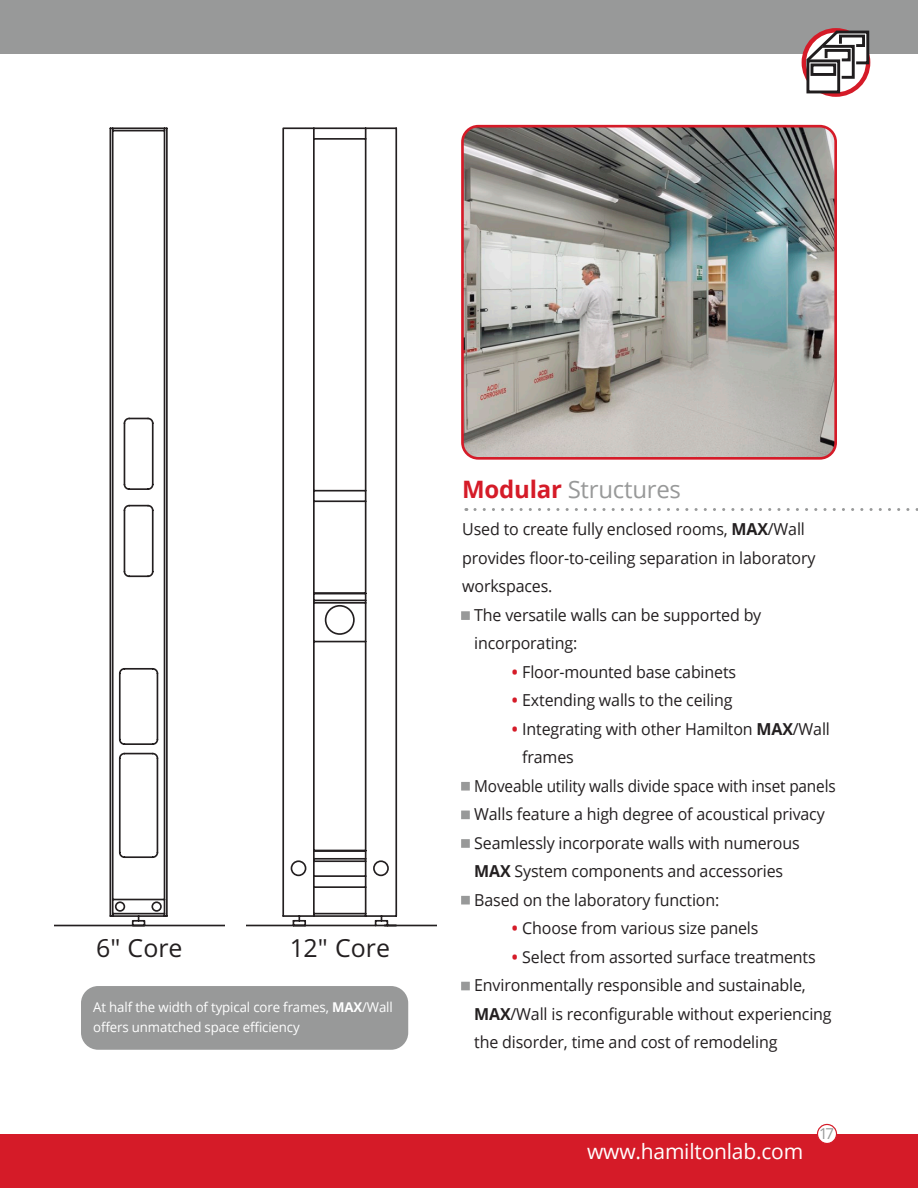
<style>
.page{position:relative;width:918px;height:1188px;background:#fff}
.page>*{position:absolute;margin:0;border:0;box-sizing:border-box;transform-origin:0 0}
.t1{font:24.9px "Open Sans";color:#231f20}
.t2{font:24px "Open Sans";letter-spacing:-.01em;color:#989999}
.t3{font:21px "Open Sans";letter-spacing:-.01em;color:#fff}
.t4{font:16.5px/28.5px "Open Sans";letter-spacing:-.01em;color:#231f20}
.t5{font:16.5px "Open Sans";letter-spacing:-.01em;color:#231f20;scale:.93 1}
.t6{font:15px "Open Sans";color:#989999}
.t7{font:13.5px/19.5px "Open Sans";letter-spacing:-.01em;color:#fff}
.s1{font-weight:700}
.s2{font-weight:700;color:#d51b28}
</style>
<div class="page">
<img style="left:465px;top:129px;width:368px;height:327px">
<div style="left:461px;top:125px;width:376px;height:335px;border:3px solid #d51b28;border-radius:16px"></div>
<div style="left:82px;top:987px;width:325px;height:61px;background:#989999;border-radius:16px"></div>
<div style="left:81px;top:986px;width:327px;height:64px;border:3px solid #989999;border-radius:16px"></div>
<svg style="left:475px;top:508px;width:443px;height:3px"></svg>
<div style="left:0;top:1134px;width:918px;height:54px;background:#d51b28"></div>
<div style="left:818px;top:1124px;width:19px;height:19px;background:#fff;border-radius:50%"></div>
<div style="left:817px;top:1124px;width:20px;height:20px;border:1px solid #d51b28;border-radius:50%"></div>
<div style="left:0;top:0;width:918px;height:54px;background:#989999"></div>
<div style="left:802px;top:28px;width:68px;height:69px;border:4px solid #d51b28;border-radius:50%"></div>
<svg style="left:806px;top:31px;width:63px;height:62px"></svg>
<svg style="left:55px;top:127px;width:169px;height:799px"></svg>
<svg style="left:247px;top:127px;width:189px;height:799px"></svg>
<div style="left:461px;top:611px;width:9px;height:9px;background:#989999;border:2px solid #989999"></div>
<div style="left:461px;top:782px;width:9px;height:9px;background:#989999;border:2px solid #989999"></div>
<svg style="left:461px;top:811px;width:9px;height:8px"></svg>
<div style="left:461px;top:839px;width:9px;height:9px;background:#989999;border:2px solid #989999"></div>
<svg style="left:461px;top:896px;width:9px;height:8px"></svg>
<svg style="left:461px;top:982px;width:9px;height:8px"></svg>
<p class="t1" style="left:96px;top:931px;width:88px">6" Core</p>
<p class="t1" style="left:290px;top:931px;width:102px">12" Core</p>
<p class="t7" style="left:93px;top:997px;width:301px">At half the width of typical core frames, <span class="s1">MAX</span>/Wall offers unmatched space efficiency</p>
<p class="t2" style="left:462px;top:473px;width:220px"><span class="s2">Modular</span> Structures</p>
<p class="t4" style="left:462px;top:515px;width:355px">Used to create fully enclosed rooms, <span class="s1">MAX</span>/Wall provides floor-to-ceiling separation in laboratory workspaces.</p>
<p class="t4" style="left:474px;top:600px;width:289px;text-indent:-12px">• The versatile walls can be supported by incorporating:</p>
<p class="t4" style="left:512px;top:657px;width:226px"><span class="s2">•</span> Floor-mounted base cabinets</p>
<p class="t4" style="left:512px;top:686px;width:222px"><span class="s2">•</span> Extending walls to the ceiling</p>
<p class="t4" style="left:522px;top:714px;width:309px;text-indent:-10px"><span class="s2">•</span> Integrating with other Hamilton <span class="s1">MAX</span>/Wall frames</p>
<p class="t5" style="left:462px;top:775px;width:403px">• Moveable utility walls divide space with inset panels</p>
<p class="t4" style="left:462px;top:800px;width:364px">• Walls feature a high degree of acoustical privacy</p>
<p class="t4" style="left:462px;top:828px;width:339px;text-align:center">• Seamlessly incorporate walls with numerous<br><span class="s1">MAX</span> System components and accessories</p>
<p class="t4" style="left:462px;top:885px;width:259px">• Based on the laboratory function:</p>
<p class="t4" style="left:512px;top:914px;width:248px"><span class="s2">•</span> Choose from various size panels</p>
<p class="t4" style="left:512px;top:942px;width:306px"><span class="s2">•</span> Select from assorted surface treatments</p>
<p class="t4" style="left:474px;top:971px;width:359px;text-indent:-12px">• Environmentally responsible and sustainable,<br><span class="s1">MAX</span>/Wall is reconfigurable without experiencing the disorder, time and cost of remodeling</p>
<p class="t3" style="left:587px;top:1137px;width:218px">www.hamiltonlab.com</p>
<p class="t6" style="left:819px;top:1123px;width:17px">17</p>
</div>
